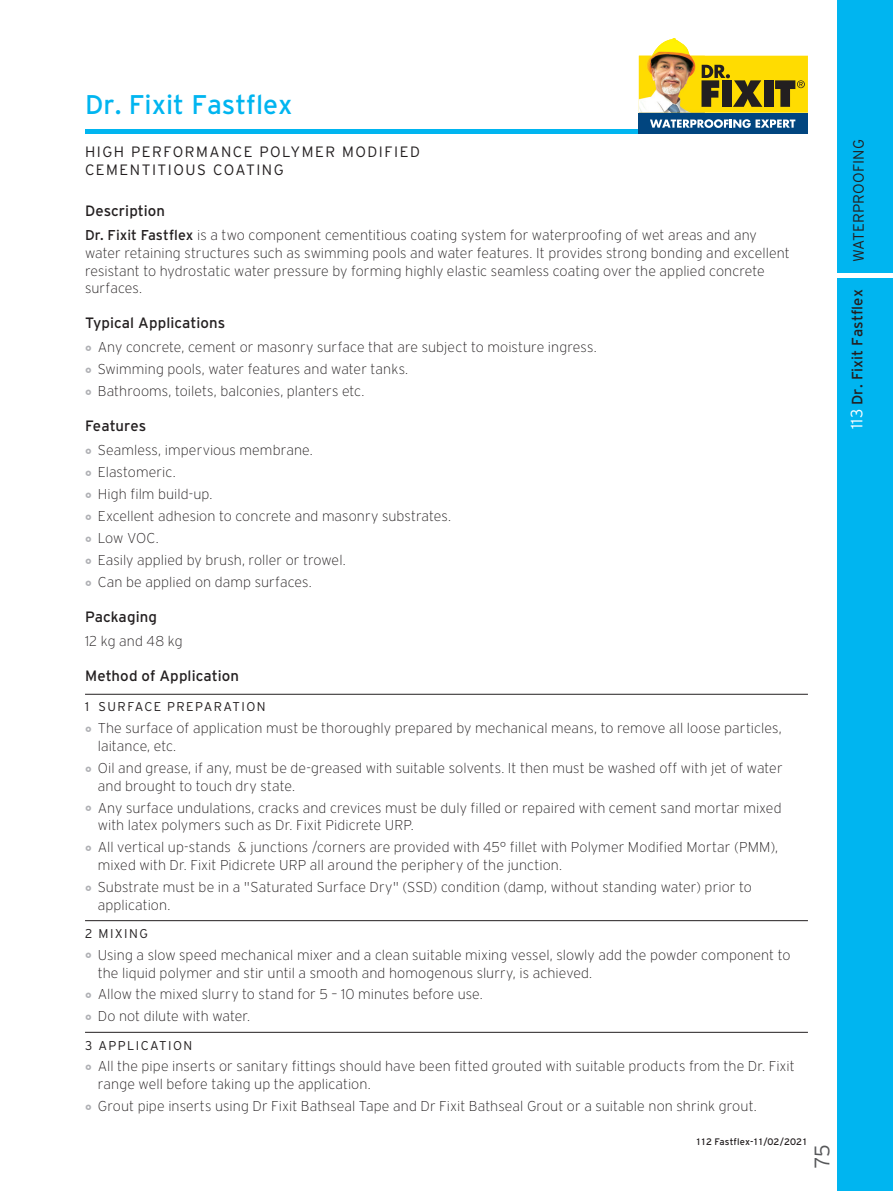
<style>
.page{position:relative;width:893px;height:1191px;background:#fff}
.page>*{position:absolute;margin:0;border:0;box-sizing:border-box;transform-origin:0 0}
.PRODUCT_NAME{font:27px "Interstate Plus";color:#00b5f0}
.t1{font:300 21px "Interstate Plus";color:#57585a}
.HEADING_PARAGRAPH{font:15px "Interstate Plus";letter-spacing:.005em;color:#231f20}
.GENERIC_NAME{font:300 15px/18px "Interstate Plus";letter-spacing:.1em;color:#231f20}
.vertcial_product{font:15px "Interstate Plus";color:#231f20}
.GENERIC_NAME-2{font:300 15px "Interstate Plus";letter-spacing:.005em;color:#231f20}
.LEFT{font:200 14.25px/17.7px "Interstate";letter-spacing:.005em;color:#231f20}
.RULE_ABOBE{font:300 12.75px "Interstate Plus";letter-spacing:.11em;color:#231f20}
.t2{font:9.45px "Interstate Plus";letter-spacing:.01em;color:#231f20}
.s1{font-family:"Interstate Plus";font-weight:400}
.s2{font-weight:300;font-size:16.5px;color:#fff}
</style>
<div class="page">
<div style="left:838px;top:0;width:55px;height:1191px;background:#00b5f0"></div>
<div style="left:85px;top:129px;width:723px;height:5px;background:#00b5f0"></div>
<div style="left:837px;top:273px;width:56px;height:5px;background:#fff"></div>
<div style="left:639px;top:113px;width:169px;height:21px;background:#01457f"></div>
<svg style="left:639px;top:38px;width:169px;height:75px"></svg>
<svg style="left:650px;top:119px;width:145px;height:9px"></svg>
<hr style="left:85px;top:694px;width:723px;height:1px;background:#231f20">
<hr style="left:85px;top:920px;width:723px;height:1px;background:#231f20">
<hr style="left:85px;top:1032px;width:723px;height:1px;background:#231f20">
<p class="PRODUCT_NAME" style="left:85px;top:89px;width:209px">Dr. Fixit Fastflex</p>
<p class="GENERIC_NAME" style="left:85px;top:143px;width:336px">HIGH PERFORMANCE POLYMER MODIFIED<br>CEMENTITIOUS COATING</p>
<p class="HEADING_PARAGRAPH" style="left:85px;top:202px;width:82px">Description</p>
<p class="LEFT" style="left:85px;top:226px;width:706px"><span class="s1">Dr. Fixit Fastflex</span> is a two component cementitious coating system for waterproofing of wet areas and any water retaining structures such as swimming pools and water features. It provides strong bonding and excellent resistant to hydrostatic water pressure by forming highly elastic seamless coating over the applied concrete surfaces.</p>
<p class="HEADING_PARAGRAPH" style="left:85px;top:314px;width:142px">Typical Applications</p>
<p class="LEFT" style="left:98px;top:338px;width:500px">Any concrete, cement or masonry surface that are subject to moisture ingress.</p>
<p class="LEFT" style="left:98px;top:360px;width:312px">Swimming pools, water features and water tanks.</p>
<p class="LEFT" style="left:98px;top:382px;width:268px">Bathrooms, toilets, balconies, planters etc.</p>
<p class="HEADING_PARAGRAPH" style="left:85px;top:417px;width:63px">Features</p>
<p class="LEFT" style="left:98px;top:441px;width:217px">Seamless, impervious membrane.</p>
<p class="LEFT" style="left:98px;top:463px;width:79px">Elastomeric.</p>
<p class="LEFT" style="left:98px;top:485px;width:116px">High film build-up.</p>
<p class="LEFT" style="left:98px;top:507px;width:355px">Excellent adhesion to concrete and masonry substrates.</p>
<p class="LEFT" style="left:98px;top:529px;width:62px">Low VOC.</p>
<p class="LEFT" style="left:98px;top:551px;width:249px">Easily applied by brush, roller or trowel.</p>
<p class="LEFT" style="left:98px;top:573px;width:216px">Can be applied on damp surfaces.</p>
<p class="HEADING_PARAGRAPH" style="left:85px;top:608px;width:73px">Packaging</p>
<p class="LEFT" style="left:85px;top:632px;width:99px">12 kg and 48 kg</p>
<p class="HEADING_PARAGRAPH" style="left:85px;top:667px;width:155px">Method of Application</p>
<p class="RULE_ABOBE" style="left:85px;top:700px;width:182px">1 SURFACE PREPARATION</p>
<p class="LEFT" style="left:98px;top:719px;width:686px">The surface of application must be thoroughly prepared by mechanical means, to remove all loose particles, laitance, etc.</p>
<p class="LEFT" style="left:98px;top:759px;width:686px">Oil and grease, if any, must be de-greased with suitable solvents. It then must be washed off with jet of water and brought to touch dry state.</p>
<p class="LEFT" style="left:98px;top:799px;width:685px">Any surface undulations, cracks and crevices must be duly filled or repaired with cement sand mortar mixed with latex polymers such as Dr. Fixit Pidicrete URP.</p>
<p class="LEFT" style="left:98px;top:838px;width:682px">All vertical up-stands &amp; junctions /corners are provided with 45° fillet with Polymer Modified Mortar (PMM), mixed with Dr. Fixit Pidicrete URP all around the periphery of the junction.</p>
<p class="LEFT" style="left:98px;top:878px;width:655px">Substrate must be in a "Saturated Surface Dry" (SSD) condition (damp, without standing water) prior to application.</p>
<p class="RULE_ABOBE" style="left:85px;top:926px;width:64px">2 MIXING</p>
<p class="LEFT" style="left:98px;top:946px;width:694px">Using a slow speed mechanical mixer and a clean suitable mixing vessel, slowly add the powder component to the liquid polymer and stir until a smooth and homogenous slurry, is achieved.</p>
<p class="LEFT" style="left:98px;top:985px;width:387px">Allow the mixed slurry to stand for 5 – 10 minutes before use.</p>
<p class="LEFT" style="left:98px;top:1007px;width:154px">Do not dilute with water.</p>
<p class="RULE_ABOBE" style="left:85px;top:1037px;width:109px">3 APPLICATION</p>
<p class="LEFT" style="left:98px;top:1057px;width:698px">All the pipe inserts or sanitary fittings should have been fitted grouted with suitable products from the Dr. Fixit range well before taking up the application.</p>
<p class="LEFT" style="left:98px;top:1097px;width:660px">Grout pipe inserts using Dr Fixit Bathseal Tape and Dr Fixit Bathseal Grout or a suitable non shrink grout.</p>
<p class="t2" style="left:696px;top:1136px;width:114px">112 Fastflex-11/02/2021</p>
<p class="t1" style="left:810px;top:1167px;width:25px;rotate:-90deg">75</p>
<p class="GENERIC_NAME-2" style="left:850px;top:262px;width:124px;rotate:-90deg">WATERPROOFING</p>
<p class="vertcial_product" style="left:849px;top:429px;width:141px;rotate:-90deg"><span class="s2">113</span> Dr. Fixit Fastflex</p>
</div>
